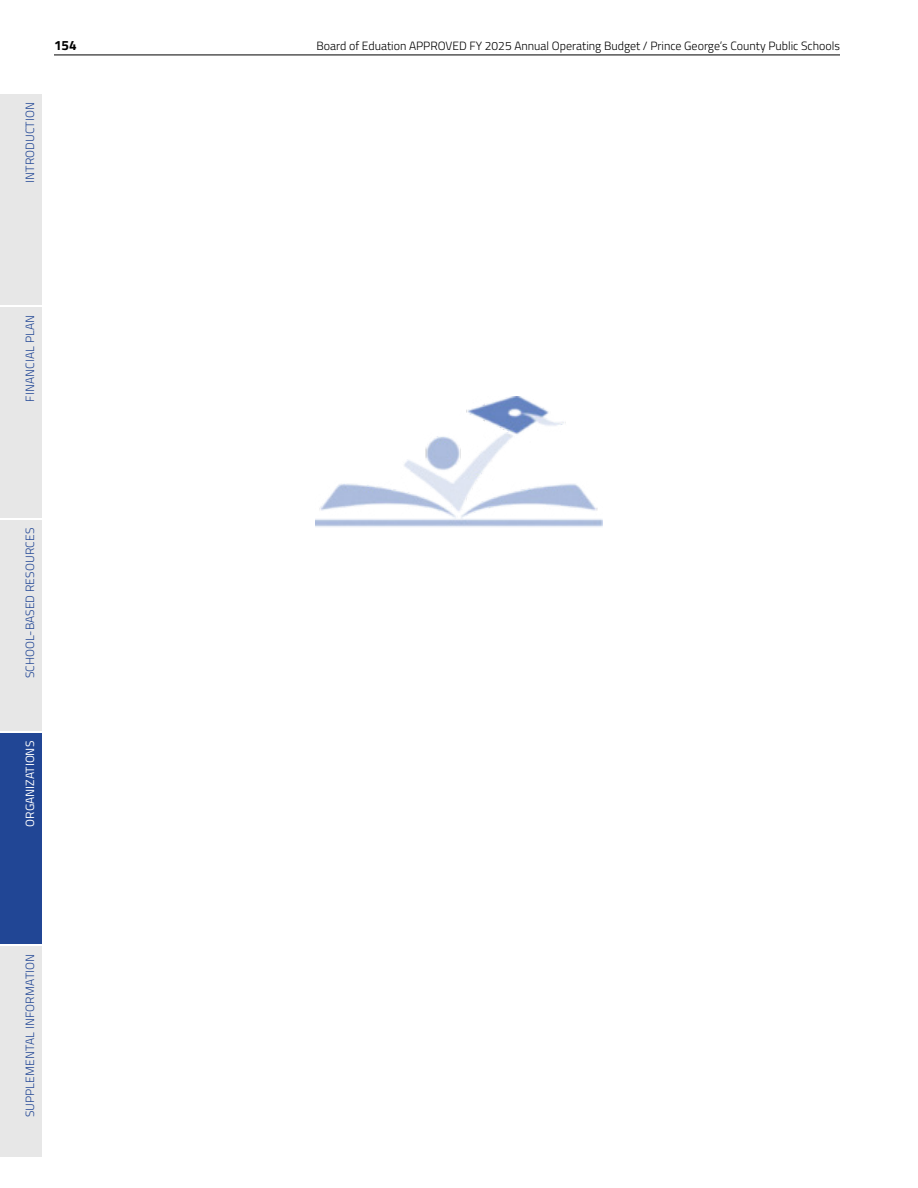
<style>
.page{position:relative;width:918px;height:1188px;background:#fff}
.page>*{position:absolute;margin:0;border:0;box-sizing:border-box;transform-origin:0 0}
.t1{font:700 13.5px "Titillium Web";color:#000}
.t2{font:300 12px "Titillium Web";color:#000}
.t3{font:300 12px "Titillium Web";letter-spacing:.01em;color:#214695}
.t4{font:12px "Titillium Web";color:#fff}
</style>
<div class="page">
<div style="left:0;top:307px;width:42px;height:211px;background:#e7e7e7"></div>
<div style="left:0;top:520px;width:42px;height:211px;background:#e7e7e7"></div>
<div style="left:0;top:94px;width:42px;height:211px;background:#e7e7e7"></div>
<div style="left:0;top:733px;width:42px;height:211px;background:#214695"></div>
<div style="left:0;top:946px;width:42px;height:210px;background:#e7e7e7"></div>
<hr style="left:54px;top:55px;width:786px;height:1px;background:#000">
<img style="left:315px;top:396px;width:288px;height:131px">
<p class="t3" style="left:21px;top:183px;width:82px;rotate:-90deg">INTRODUCTION</p>
<p class="t1" style="left:54px;top:35px;width:24px">154</p>
<p class="t2" style="left:317px;top:37px;width:525px">Board of Eduation APPROVED FY 2025 Annual Operating Budget / Prince George’s County Public Schools</p>
<p class="t3" style="left:21px;top:402px;width:88px;rotate:-90deg">FINANCIAL PLAN</p>
<p class="t3" style="left:21px;top:678px;width:152px;rotate:-90deg">SCHOOL-BASED RESOURCES</p>
<p class="t4" style="left:21px;top:827px;width:87px;rotate:-90deg">ORGANIZATIONS</p>
<p class="t3" style="left:21px;top:1117px;width:165px;rotate:-90deg">SUPPLEMENTAL INFORMATION</p>
</div>
